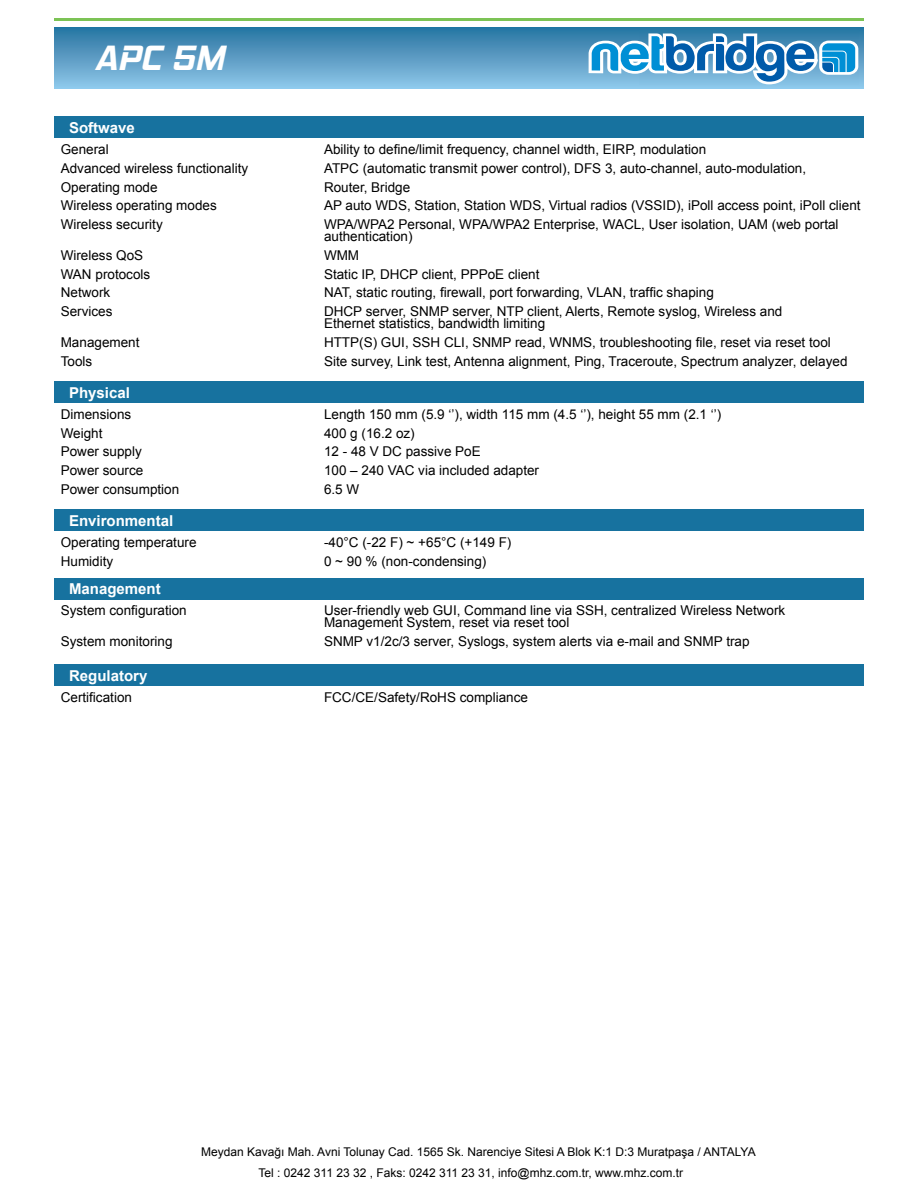
<style>
.page{position:relative;width:918px;height:1188px;background:#fff}
.page>*{position:absolute;margin:0;border:0;box-sizing:border-box;transform-origin:0 0}
.t1{font:italic 700 36px "Hemi Head Rg";color:#fff}
.t2{font:700 15px "Arial";color:#fff}
.t3{font:13.5px/12px "Arial";color:#000}
.t4{font:12px/21.3px "Arial";color:#000}
.t5{font:9px "Tahoma";color:#000}
</style>
<div class="page">
<div style="left:54px;top:27px;width:810px;height:61px;background:linear-gradient(to bottom,#2773a0,#90c6e9)"></div>
<hr style="left:54px;top:18px;width:810px;height:3px;background:#7cc355">
<div style="left:54px;top:381px;width:810px;height:22px;background:#17729f"></div>
<div style="left:54px;top:510px;width:810px;height:21px;background:#17729f"></div>
<div style="left:54px;top:578px;width:810px;height:22px;background:#17729f"></div>
<div style="left:54px;top:664px;width:810px;height:22px;background:#17729f"></div>
<div style="left:54px;top:117px;width:810px;height:21px;background:#17729f"></div>
<img style="left:639px;top:28px;width:219px;height:5px">
<svg style="left:589px;top:33px;width:269px;height:51px"></svg>
<h1 class="t1" style="left:94px;top:36px;width:131px">APC 5M</h1>
<p class="t2" style="left:69px;top:118px;width:67px">Softwave</p>
<p class="t3" style="left:61px;top:143px;width:50px">General</p>
<p class="t3" style="left:324px;top:143px;width:384px">Ability to define/limit frequency, channel width, EIRP, modulation</p>
<p class="t3" style="left:61px;top:162px;width:189px">Advanced wireless functionality</p>
<p class="t3" style="left:324px;top:162px;width:484px">ATPC (automatic transmit power control), DFS 3, auto-channel, auto-modulation,</p>
<p class="t3" style="left:61px;top:181px;width:98px">Operating mode</p>
<p class="t3" style="left:324px;top:181px;width:88px">Router, Bridge</p>
<p class="t3" style="left:61px;top:200px;width:158px">Wireless operating modes</p>
<p class="t3" style="left:324px;top:200px;width:538px">AP auto WDS, Station, Station WDS, Virtual radios (VSSID), iPoll access point, iPoll client</p>
<p class="t3" style="left:61px;top:218px;width:104px">Wireless security</p>
<p class="t3" style="left:324px;top:218px;width:516px">WPA/WPA2 Personal, WPA/WPA2 Enterprise, WACL, User isolation, UAM (web portal authentication)</p>
<p class="t3" style="left:61px;top:249px;width:84px">Wireless QoS</p>
<p class="t3" style="left:324px;top:249px;width:37px">WMM</p>
<p class="t3" style="left:61px;top:268px;width:91px">WAN protocols</p>
<p class="t3" style="left:324px;top:268px;width:217px">Static IP, DHCP client, PPPoE client</p>
<p class="t3" style="left:61px;top:287px;width:51px">Network</p>
<p class="t3" style="left:324px;top:287px;width:391px">NAT, static routing, firewall, port forwarding, VLAN, traffic shaping</p>
<p class="t3" style="left:61px;top:305px;width:53px">Services</p>
<p class="t3" style="left:324px;top:305px;width:460px">DHCP server, SNMP server, NTP client, Alerts, Remote syslog, Wireless and<br>Ethernet statistics, bandwidth limiting</p>
<p class="t3" style="left:61px;top:336px;width:80px">Management</p>
<p class="t3" style="left:324px;top:336px;width:508px">HTTP(S) GUI, SSH CLI, SNMP read, WNMS, troubleshooting file, reset via reset tool</p>
<p class="t3" style="left:61px;top:355px;width:33px">Tools</p>
<p class="t3" style="left:324px;top:355px;width:525px">Site survey, Link test, Antenna alignment, Ping, Traceroute, Spectrum analyzer, delayed</p>
<p class="t2" style="left:69px;top:382px;width:62px">Physical</p>
<p class="t3" style="left:61px;top:408px;width:72px">Dimensions</p>
<p class="t3" style="left:324px;top:408px;width:399px">Length 150 mm (5.9 ‘’), width 115 mm (4.5 ‘’), height 55 mm (2.1 ‘’)</p>
<p class="t3" style="left:61px;top:427px;width:43px">Weight</p>
<p class="t3" style="left:324px;top:427px;width:92px">400 g (16.2 oz)</p>
<p class="t3" style="left:61px;top:446px;width:83px">Power supply</p>
<p class="t3" style="left:324px;top:446px;width:158px">12 - 48 V DC passive PoE</p>
<p class="t3" style="left:61px;top:464px;width:84px">Power source</p>
<p class="t3" style="left:324px;top:464px;width:217px">100 – 240 VAC via included adapter</p>
<p class="t3" style="left:61px;top:483px;width:120px">Power consumption</p>
<p class="t3" style="left:324px;top:483px;width:37px">6.5 W</p>
<p class="t2" style="left:69px;top:511px;width:106px">Environmental</p>
<p class="t3" style="left:61px;top:537px;width:137px">Operating temperature</p>
<p class="t3" style="left:324px;top:537px;width:189px">-40°C (-22 F) ~ +65°C (+149 F)</p>
<p class="t3" style="left:61px;top:555px;width:54px">Humidity</p>
<p class="t3" style="left:324px;top:555px;width:164px">0 ~ 90 % (non-condensing)</p>
<p class="t3" style="left:61px;top:604px;width:128px">System configuration</p>
<p class="t3" style="left:324px;top:604px;width:463px">User-friendly web GUI, Command line via SSH, centralized Wireless Network<br>Management System, reset via reset tool</p>
<p class="t3" style="left:61px;top:635px;width:113px">System monitoring</p>
<p class="t3" style="left:324px;top:635px;width:427px">SNMP v1/2c/3 server, Syslogs, system alerts via e-mail and SNMP trap</p>
<p class="t2" style="left:69px;top:579px;width:93px">Management</p>
<p class="t2" style="left:69px;top:665px;width:80px">Regulatory</p>
<p class="t3" style="left:61px;top:691px;width:73px">Certification</p>
<p class="t3" style="left:324px;top:691px;width:206px">FCC/CE/Safety/RoHS compliance</p>
<p class="t4" style="left:259px;top:1141px;width:499px;text-indent:-57px">Meydan Kavağı Mah. Avni Tolunay Cad. 1565 Sk. Narenciye Sitesi A Blok K:1 D:3 Muratpaşa / ANTALYA<br>Tel : 0242 311 23 32 , Faks: 0242 311 23 31, info@mhz.com.tr, www.mhz.com.tr</p>
<p class="t5" style="left:132px;top:1149px;width:270px">To learn more about Deliberant products, visit www.deliberant.com.</p>
</div>
